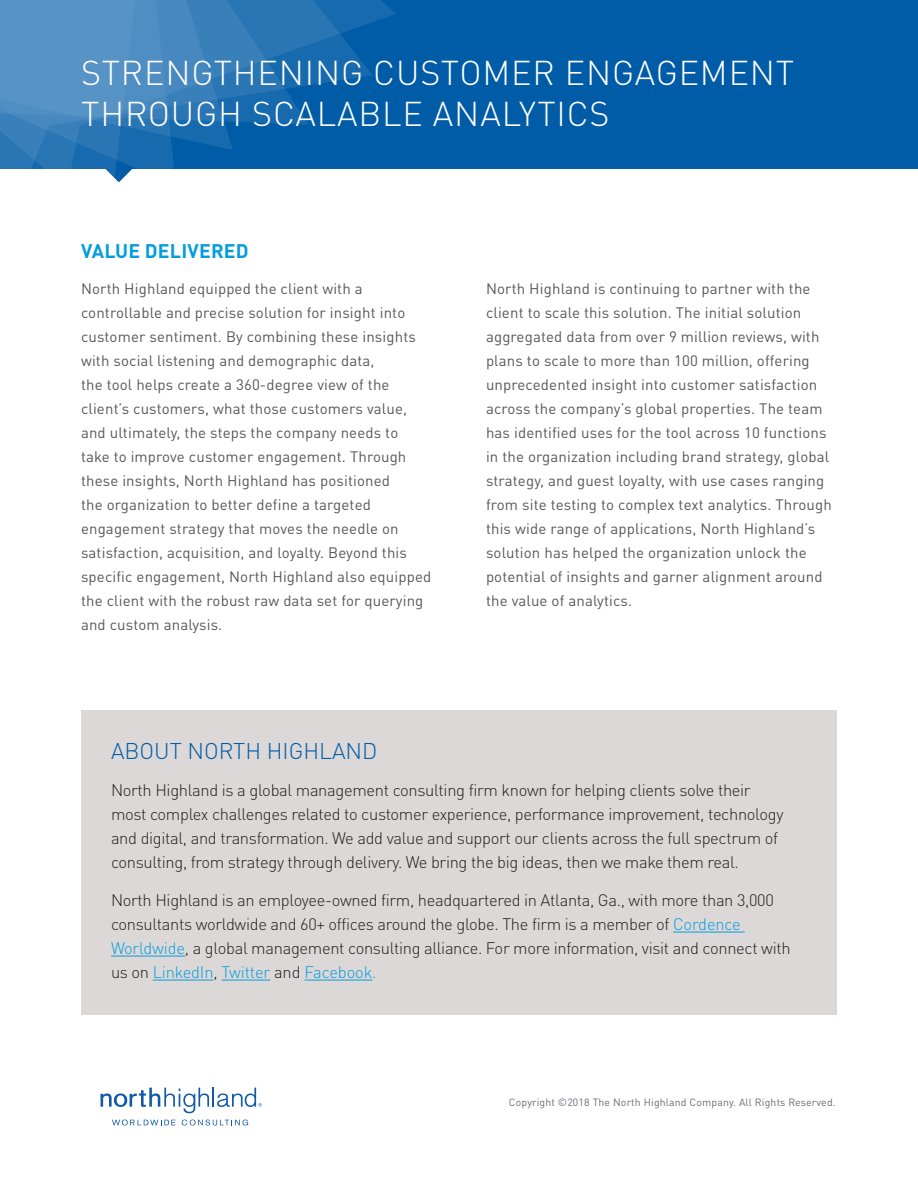
<style>
.page{position:relative;width:918px;height:1188px;background:#fff}
.page>*{position:absolute;margin:0;border:0;box-sizing:border-box;transform-origin:0 0}
.Body{font:300 34.05px/41px "DIN Pro";letter-spacing:.025em;color:#fff}
.t1{font:300 22.5px "DIN Pro";color:#005ca7}
.t2{font:700 19.5px "DIN Pro";letter-spacing:.01em;color:#069ddc}
.t3{font:300 16.5px/24px "DIN Pro";letter-spacing:-.02em;color:#231f20}
.body{font:15px/24px "DIN Pro";letter-spacing:.01em;color:#57585a}
.Body-2{font:10.5px "DIN Pro";letter-spacing:.015em;color:#686c72}
.s1{color:#069ddc}
</style>
<div class="page">
<div style="left:0;top:0;width:918px;height:168px;background:#005ca7"></div>
<svg style="left:101px;top:1088px;width:161px;height:25px"></svg>
<svg style="left:112px;top:1120px;width:63px;height:6px"></svg>
<svg style="left:182px;top:1120px;width:66px;height:6px"></svg>
<div style="left:81px;top:710px;width:756px;height:305px;background:#dcd8d7"></div>
<hr style="left:673px;top:932px;width:72px;height:1px;background:#069ddc">
<hr style="left:111px;top:956px;width:74px;height:1px;background:#069ddc">
<hr style="left:153px;top:980px;width:60px;height:1px;background:#069ddc">
<hr style="left:222px;top:980px;width:48px;height:1px;background:#069ddc">
<hr style="left:304px;top:980px;width:68px;height:1px;background:#069ddc">
<svg style="left:0;top:0;width:396px;height:180px"></svg>
<p class="Body" style="left:81px;top:49px;width:715px">STRENGTHENING CUSTOMER ENGAGEMENT<br>THROUGH SCALABLE ANALYTICS</p>
<p class="t2" style="left:81px;top:235px;width:169px">VALUE DELIVERED</p>
<p class="body" style="left:81px;top:275px;width:352px">North Highland equipped the client with a controllable and precise solution for insight into customer sentiment. By combining these insights with social listening and demographic data,<br>the tool helps create a 360-degree view of the client’s customers, what those customers value, and ultimately, the steps the company needs to<br>take to improve customer engagement. Through these insights, North Highland has positioned<br>the organization to better define a targeted engagement strategy that moves the needle on satisfaction, acquisition, and loyalty. Beyond this specific engagement, North Highland also equipped the client with the robust raw data set for querying and custom analysis.</p>
<p class="body" style="left:486px;top:275px;width:347px">North Highland is continuing to partner with the client to scale this solution. The initial solution aggregated data from over 9 million reviews, with plans to scale to more than 100 million, offering unprecedented insight into customer satisfaction across the company’s global properties. The team has identified uses for the tool across 10 functions in the organization including brand strategy, global strategy, and guest loyalty, with use cases ranging from site testing to complex text analytics. Through this wide range of applications, North Highland’s solution has helped the organization unlock the potential of insights and garner alignment around the value of analytics.</p>
<p class="t1" style="left:111px;top:733px;width:268px">ABOUT NORTH HIGHLAND</p>
<p class="t3" style="left:111px;top:777px;width:674px">North Highland is a global management consulting firm known for helping clients solve their most complex challenges related to customer experience, performance improvement, technology and digital, and transformation. We add value and support our clients across the full spectrum of consulting, from strategy through delivery. We bring the big ideas, then we make them real.</p>
<p class="t3" style="left:111px;top:886px;width:681px">North Highland is an employee-owned firm, headquartered in Atlanta, Ga., with more than 3,000 consultants worldwide and 60+ offices around the globe. The firm is a member of <span class="s1">Cordence Worldwide</span>, a global management consulting alliance. For more information, visit and connect with us on <span class="s1">LinkedIn</span>, <span class="s1">Twitter</span> and <span class="s1">Facebook.</span></p>
<p class="Body-2" style="left:509px;top:1094px;width:328px">Copyright ©2018 The North Highland Company. All Rights Reserved.</p>
</div>
